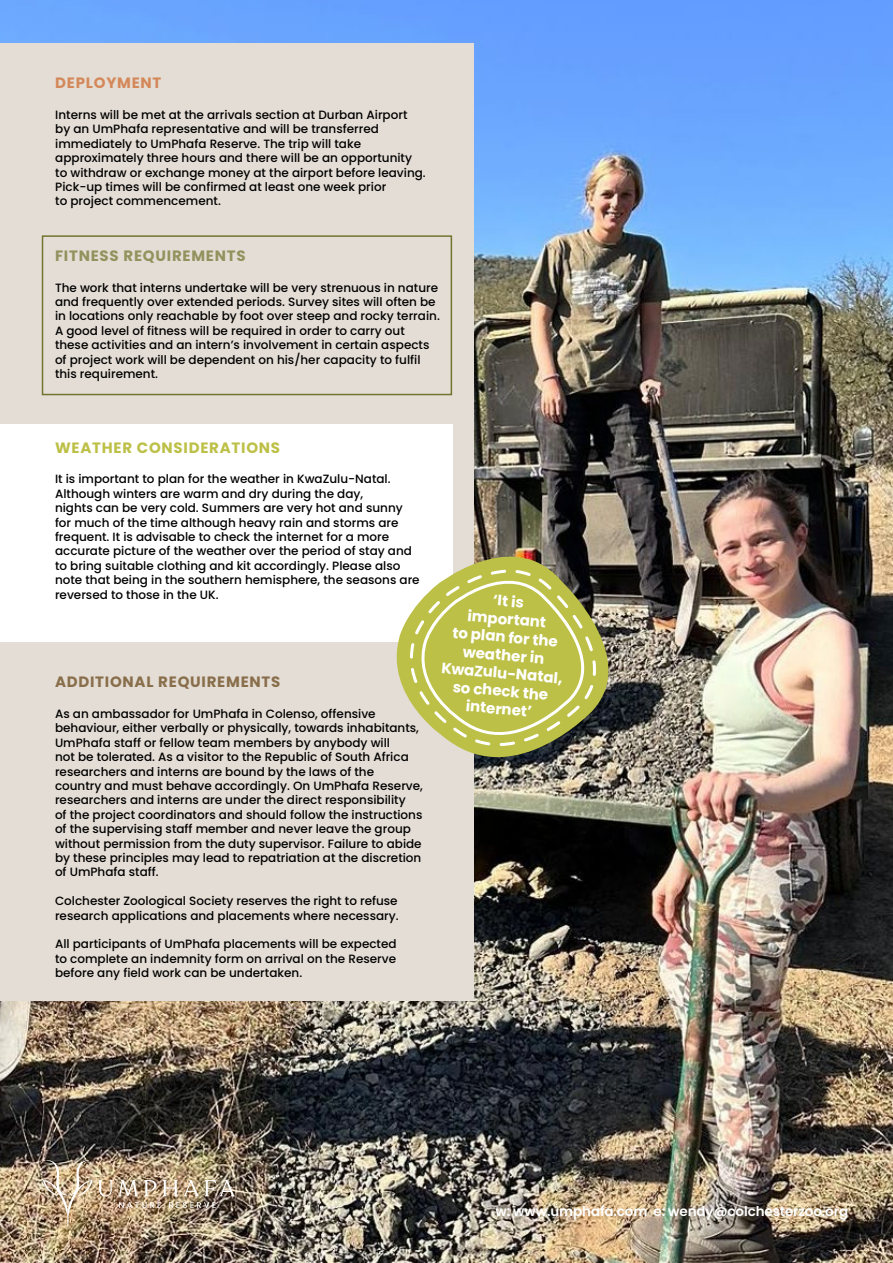
<style>
.page{position:relative;width:893px;height:1263px;background:#fff}
.page>*{position:absolute;margin:0;border:0;box-sizing:border-box;transform-origin:0 0}
.t1{font:700 15px/18px "Poppins";color:#fff;text-align:center}
.t2{font:700 15px "Poppins";letter-spacing:.05em;color:#896e4b}
.t3{font:700 15px "Poppins";letter-spacing:.05em;color:#bdc046}
.t4{font:700 15px "Poppins";letter-spacing:.05em;color:#93915d}
.t5{font:700 15px "Poppins";letter-spacing:.05em;color:#d48859}
.t6{font:600 13.5px "Poppins";letter-spacing:-.01em;color:#fff}
.t7{font:500 12px/14.4px "Poppins";color:#000}
</style>
<div class="page">
<img style="left:0;top:0;width:893px;height:1263px">
<div style="left:0;top:43px;width:474px;height:958px;background:#e4ddd5"></div>
<div style="left:0;top:424px;width:453px;height:218px;background:#fff"></div>
<div style="left:42px;top:235px;width:410px;height:160px;border:2px solid #71732f"></div>
<svg style="left:396px;top:531px;width:248px;height:260px"></svg>
<svg style="left:410px;top:570px;width:186px;height:176px;background:#bcbe5c"></svg>
<img style="left:43px;top:1159px;width:192px;height:69px">
<p class="t5" style="left:55px;top:74px;width:108px">DEPLOYMENT</p>
<p class="t7" style="left:55px;top:108px;width:372px">Interns will be met at the arrivals section at Durban Airport<br>by an UmPhafa representative and will be transferred immediately to UmPhafa Reserve. The trip will take approximately three hours and there will be an opportunity to withdraw or exchange money at the airport before leaving.<br>Pick-up times will be confirmed at least one week prior<br>to project commencement.</p>
<p class="t4" style="left:55px;top:247px;width:192px">FITNESS REQUIREMENTS</p>
<p class="t7" style="left:55px;top:280px;width:386px">The work that interns undertake will be very strenuous in nature and frequently over extended periods. Survey sites will often be in locations only reachable by foot over steep and rocky terrain.<br>A good level of fitness will be required in order to carry out these activities and an intern’s involvement in certain aspects of project work will be dependent on his/her capacity to fulfil this requirement.</p>
<p class="t3" style="left:55px;top:439px;width:227px">WEATHER CONSIDERATIONS</p>
<p class="t7" style="left:55px;top:472px;width:366px">It is important to plan for the weather in KwaZulu-Natal.<br>Although winters are warm and dry during the day,<br>nights can be very cold. Summers are very hot and sunny for much of the time although heavy rain and storms are frequent. It is advisable to check the internet for a more accurate picture of the weather over the period of stay and to bring suitable clothing and kit accordingly. Please also note that being in the southern hemisphere, the seasons are reversed to those in the UK.</p>
<p class="t2" style="left:55px;top:673px;width:227px">ADDITIONAL REQUIREMENTS</p>
<p class="t7" style="left:55px;top:707px;width:369px">As an ambassador for UmPhafa in Colenso, offensive behaviour, either verbally or physically, towards inhabitants, UmPhafa staff or fellow team members by anybody will<br>not be tolerated. As a visitor to the Republic of South Africa researchers and interns are bound by the laws of the country and must behave accordingly. On UmPhafa Reserve, researchers and interns are under the direct responsibility<br>of the project coordinators and should follow the instructions of the supervising staff member and never leave the group without permission from the duty supervisor. Failure to abide by these principles may lead to repatriation at the discretion of UmPhafa staff.</p>
<p class="t7" style="left:55px;top:894px;width:345px">Colchester Zoological Society reserves the right to refuse research applications and placements where necessary.</p>
<p class="t7" style="left:55px;top:937px;width:343px;text-align:justify">All participants of UmPhafa placements will be expected to complete an indemnity form on arrival on the Reserve before any field work can be undertaken.</p>
<p class="t1" style="left:449px;top:587px;width:123px;rotate:5deg">‘It is<br>important<br>to plan for the weather in<br>KwaZulu-Natal, so check the internet’</p>
<p class="t6" style="left:495px;top:1203px;width:354px">w: www.umphafa.com e: wendy@colchesterzoo.org</p>
</div>
